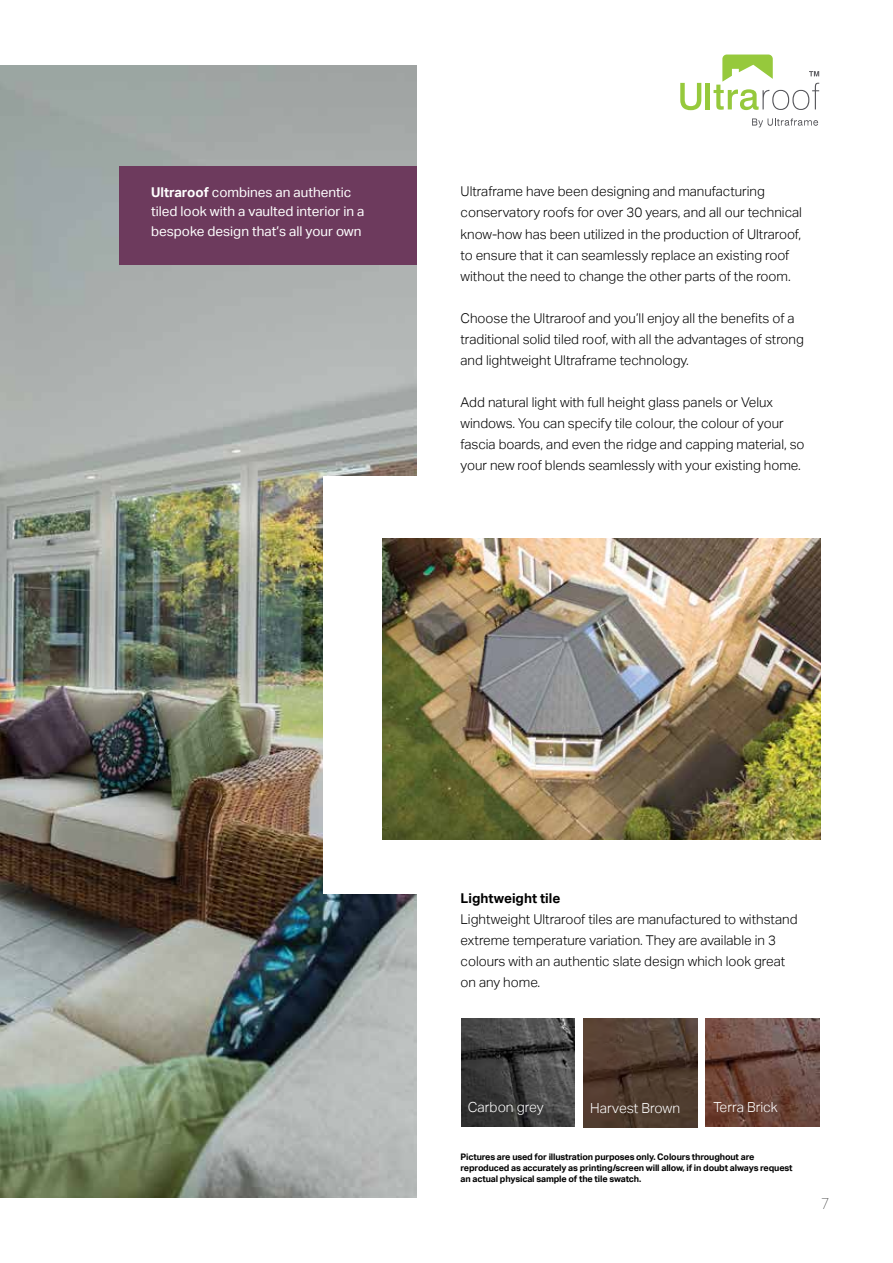
<style>
.page{position:relative;width:893px;height:1263px;background:#fff}
.page>*{position:absolute;margin:0;border:0;box-sizing:border-box;transform-origin:0 0}
.t1{font:100 15px "Azo Sans";color:#000}
.t2{font:300 13.95px "Aktiv Grotesk";color:#fff}
.t3{font:300 13.5px/21px "Aktiv Grotesk";color:#000}
.t4{font:13.5px/19.5px "Aktiv Grotesk";color:#fff}
.t5{font:700 13.5px "Aktiv Grotesk";color:#000}
.t6{font:700 9px/10.8px "Aktiv Grotesk";letter-spacing:-.015em;color:#000}
.s1{font-weight:700}
</style>
<div class="page">
<img style="left:0;top:66px;width:417px;height:1131px">
<div style="left:119px;top:166px;width:298px;height:99px;background:#6d3a5d"></div>
<div style="left:323px;top:476px;width:570px;height:418px;background:#fff"></div>
<img style="left:383px;top:538px;width:438px;height:301px">
<img style="left:583px;top:1019px;width:114px;height:108px">
<img style="left:705px;top:1018px;width:114px;height:108px">
<img style="left:461px;top:1018px;width:114px;height:108px">
<svg style="left:680px;top:83px;width:21px;height:27px"></svg>
<hr style="left:706px;top:83px;width:4px;height:26px;background:#96c93c">
<svg style="left:752px;top:118px;width:66px;height:9px"></svg>
<svg style="left:714px;top:55px;width:105px;height:55px"></svg>
<p class="t4" style="left:151px;top:182px;width:215px"><span class="s1">Ultraroof</span> combines an authentic tiled look with a vaulted interior in a bespoke design that’s all your own</p>
<p class="t3" style="left:460px;top:181px;width:343px">Ultraframe have been designing and manufacturing conservatory roofs for over 30 years, and all our technical know-how has been utilized in the production of Ultraroof, to ensure that it can seamlessly replace an existing roof without the need to change the other parts of the room.</p>
<p class="t3" style="left:460px;top:307px;width:345px">Choose the Ultraroof and you’ll enjoy all the benefits of a traditional solid tiled roof, with all the advantages of strong and lightweight Ultraframe technology.</p>
<p class="t3" style="left:460px;top:391px;width:346px">Add natural light with full height glass panels or Velux windows. You can specify tile colour, the colour of your fascia boards, and even the ridge and capping material, so your new roof blends seamlessly with your existing home.</p>
<p class="t5" style="left:460px;top:891px;width:101px">Lightweight tile</p>
<p class="t3" style="left:460px;top:909px;width:338px">Lightweight Ultraroof tiles are manufactured to withstand extreme temperature variation. They are available in 3 colours with an authentic slate design which look great on any home.</p>
<p class="t2" style="left:468px;top:1099px;width:77px">Carbon grey</p>
<p class="t2" style="left:590px;top:1100px;width:91px">Harvest Brown</p>
<p class="t2" style="left:713px;top:1099px;width:66px">Terra Brick</p>
<p class="t6" style="left:460px;top:1152px;width:334px">Pictures are used for illustration purposes only. Colours throughout are reproduced as accurately as printing/screen will allow, if in doubt always request an actual physical sample of the tile swatch.</p>
<p class="t1" style="left:821px;top:1194px;width:10px">7</p>
</div>
